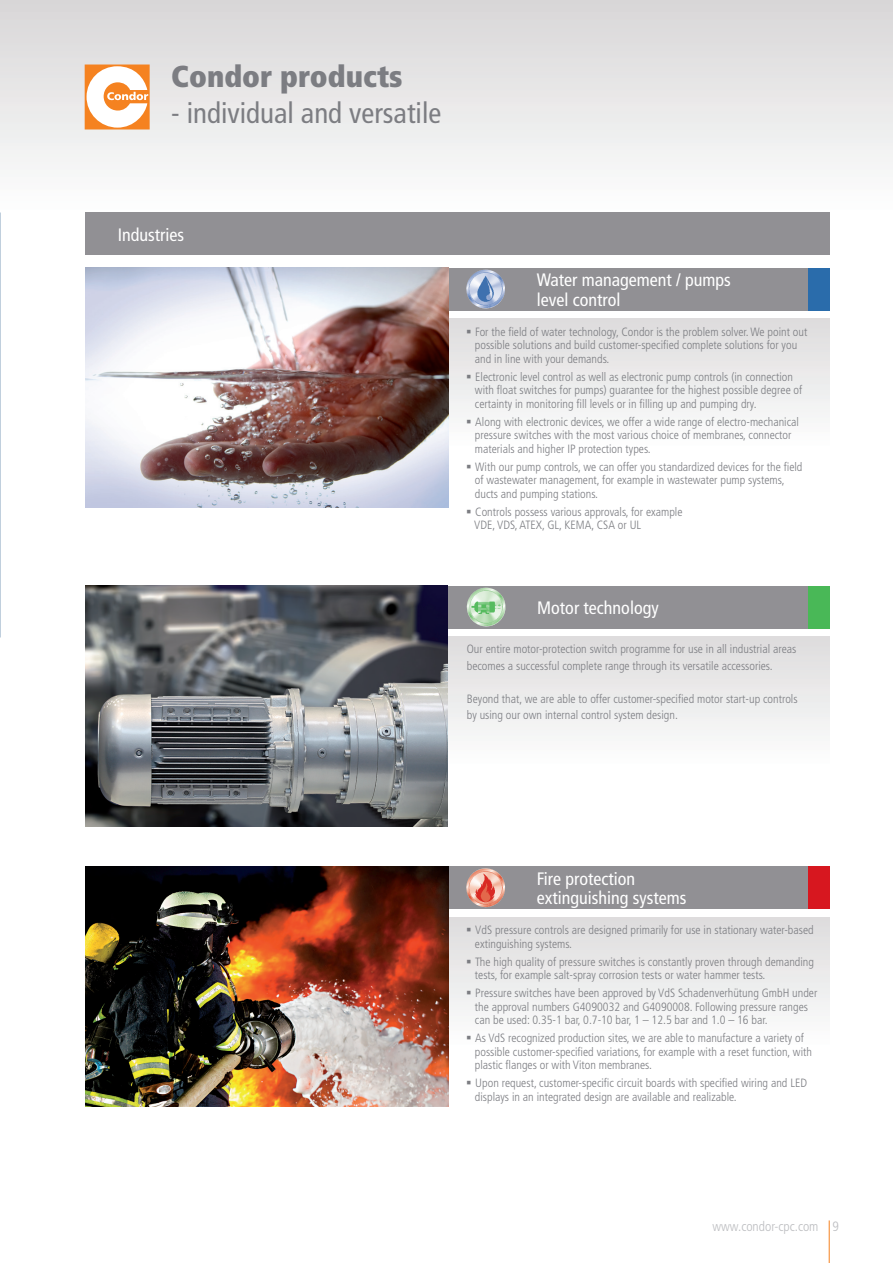
<style>
.page{position:relative;width:893px;height:1263px;background:#fff}
.page>*{position:absolute;margin:0;border:0;box-sizing:border-box;transform-origin:0 0}
.t1{font:900 condensed 30.15px "Frutiger LT Std";color:#7c7d82}
.t2{font:condensed 28.95px "Frutiger LT Std";color:#7c7d82}
.t3{font:condensed 18px "Frutiger LT Std";color:#fff}
.t4{font:300 condensed 13.5px "Frutiger LT Std";color:#bcbdc0}
.t5{font:300 condensed 12px/16.5px "Frutiger LT Std";color:#7c7d82}
</style>
<div class="page">
<hr style="left:829px;top:1220px;width:1px;height:43px;background:#f58220">
<div style="left:0;top:0;width:893px;height:213px;background:linear-gradient(to bottom,#d8d6d7,#fdfefe)"></div>
<div style="left:85px;top:319px;width:744px;height:129px;background:linear-gradient(to bottom,#dddcdc,#fdfefe)"></div>
<div style="left:86px;top:268px;width:744px;height:42px;background:#919094"></div>
<img style="left:466px;top:270px;width:39px;height:38px">
<div style="left:86px;top:637px;width:743px;height:129px;background:linear-gradient(to bottom,#dddcdc,#fdfefe)"></div>
<div style="left:86px;top:586px;width:743px;height:42px;background:#919094"></div>
<img style="left:466px;top:588px;width:40px;height:38px">
<div style="left:85px;top:917px;width:744px;height:130px;background:linear-gradient(to bottom,#dddbdc,#fdfefe)"></div>
<div style="left:86px;top:866px;width:744px;height:43px;background:#919094"></div>
<img style="left:466px;top:868px;width:39px;height:39px">
<div style="left:85px;top:213px;width:744px;height:42px;background:#919094"></div>
<div style="left:808px;top:268px;width:22px;height:42px;background:#2a6cab"></div>
<img style="left:85px;top:268px;width:364px;height:239px">
<img style="left:85px;top:586px;width:363px;height:240px">
<div style="left:808px;top:586px;width:21px;height:42px;background:#49b857"></div>
<img style="left:85px;top:866px;width:364px;height:240px">
<div style="left:808px;top:866px;width:22px;height:43px;background:#d7171f"></div>
<div style="left:85px;top:65px;width:64px;height:64px;border:1px solid #f58220"></div>
<svg style="left:86px;top:66px;width:62px;height:62px"></svg>
<svg style="left:472px;top:336px;width:12px;height:1px"></svg>
<svg style="left:472px;top:381px;width:12px;height:1px"></svg>
<svg style="left:472px;top:426px;width:12px;height:1px"></svg>
<svg style="left:472px;top:934px;width:12px;height:1px"></svg>
<svg style="left:472px;top:966px;width:12px;height:1px"></svg>
<svg style="left:472px;top:997px;width:12px;height:1px"></svg>
<svg style="left:472px;top:1042px;width:12px;height:1px"></svg>
<p class="t1" style="left:171px;top:58px;width:233px">Condor products</p>
<p class="t2" style="left:171px;top:96px;width:271px">- individual and versatile</p>
<p class="t3" style="left:118px;top:224px;width:68px">Industries</p>
<p class="t3" style="left:537px;top:269px;width:195px">Water management / pumps</p>
<p class="t3" style="left:537px;top:289px;width:85px">level control</p>
<p class="t5" style="left:466px;top:323px;width:343px">▪ For the field of water technology, Condor is the problem solver. We point out</p>
<p class="t5" style="left:475px;top:337px;width:324px">possible solutions and build customer-specified complete solutions for you</p>
<p class="t5" style="left:475px;top:350px;width:136px">and in line with your demands.</p>
<p class="t5" style="left:466px;top:368px;width:328px">▪ Electronic level control as well as electronic pump controls (in connection</p>
<p class="t5" style="left:475px;top:382px;width:329px">with float switches for pumps) guarantee for the highest possible degree of</p>
<p class="t5" style="left:475px;top:395px;width:283px">certainty in monitoring fill levels or in filling up and pumping dry.</p>
<p class="t5" style="left:466px;top:413px;width:334px">▪ Along with electronic devices, we offer a wide range of electro-mechanical</p>
<p class="t5" style="left:475px;top:427px;width:318px">pressure switches with the most various choice of membranes, connector</p>
<p class="t5" style="left:475px;top:440px;width:177px">materials and higher IP protection types.</p>
<p class="t5" style="left:466px;top:458px;width:338px">▪ With our pump controls, we can offer you standardized devices for the field</p>
<p class="t5" style="left:475px;top:472px;width:311px">of wastewater management, for example in wastewater pump systems,</p>
<p class="t5" style="left:475px;top:485px;width:125px">ducts and pumping stations.</p>
<p class="t5" style="left:466px;top:503px;width:218px">▪ Controls possess various approvals, for example</p>
<p class="t5" style="left:474px;top:517px;width:168px">VDE, VDS, ATEX, GL, KEMA, CSA or UL</p>
<p class="t3" style="left:537px;top:597px;width:123px">Motor technology</p>
<p class="t5" style="left:467px;top:641px;width:331px">Our entire motor-protection switch programme for use in all industrial areas becomes a successful complete range through its versatile accessories.</p>
<p class="t5" style="left:467px;top:691px;width:332px">Beyond that, we are able to offer customer-specified motor start-up controls by using our own internal control system design.</p>
<p class="t3" style="left:537px;top:868px;width:100px">Fire protection</p>
<p class="t3" style="left:537px;top:887px;width:151px">extinguishing systems</p>
<p class="t5" style="left:466px;top:922px;width:349px">▪ VdS pressure controls are designed primarily for use in stationary water-based</p>
<p class="t5" style="left:475px;top:935px;width:99px">extinguishing systems.</p>
<p class="t5" style="left:466px;top:953px;width:349px">▪ The high quality of pressure switches is constantly proven through demanding</p>
<p class="t5" style="left:475px;top:967px;width:292px">tests, for example salt-spray corrosion tests or water hammer tests.</p>
<p class="t5" style="left:466px;top:985px;width:353px">▪ Pressure switches have been approved by VdS Schadenverhütung GmbH under</p>
<p class="t5" style="left:475px;top:998px;width:335px">the approval numbers G4090032 and G4090008. Following pressure ranges</p>
<p class="t5" style="left:475px;top:1012px;width:294px">can be used: 0.35-1 bar, 0.7-10 bar, 1 – 12.5 bar and 1.0 – 16 bar.</p>
<p class="t5" style="left:466px;top:1030px;width:339px">▪ As VdS recognized production sites, we are able to manufacture a variety of</p>
<p class="t5" style="left:475px;top:1043px;width:339px">possible customer-specified variations, for example with a reset function, with</p>
<p class="t5" style="left:475px;top:1057px;width:178px">plastic flanges or with Viton membranes.</p>
<p class="t5" style="left:466px;top:1075px;width:342px">▪ Upon request, customer-specific circuit boards with specified wiring and LED</p>
<p class="t5" style="left:475px;top:1088px;width:263px">displays in an integrated design are available and realizable.</p>
<p class="t4" style="left:712px;top:1218px;width:108px">www.condor-cpc.com</p>
<p class="t4" style="left:832px;top:1218px;width:8px">9</p>
</div>
